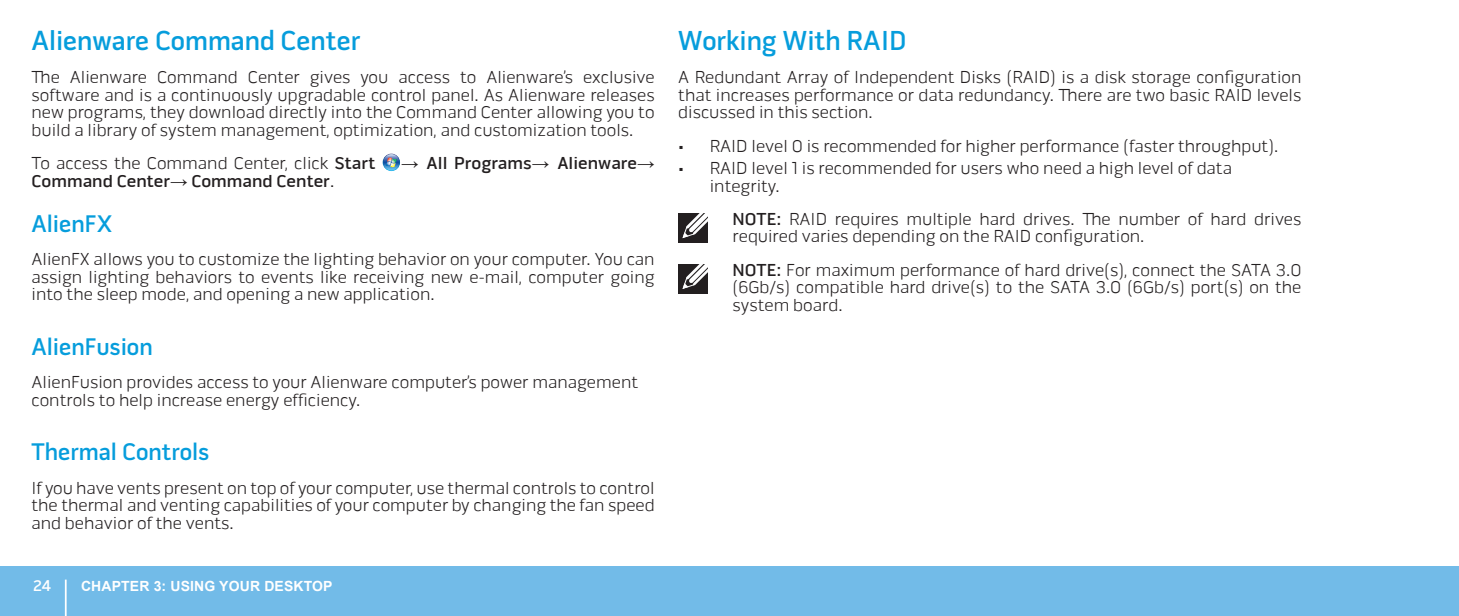
<style>
.page{position:relative;width:1459px;height:616px;background:#fff}
.page>*{position:absolute;margin:0;border:0;box-sizing:border-box;transform-origin:0 0}
.AW_Head1{font:600 28px "Pill Gothic 600 mg";color:#069ddc}
.AW_Head2{font:600 24.5px "Pill Gothic 600 mg";color:#069ddc}
.AW_Paragraph{font:600 24.5px "Pill Gothic 600 mg";color:#069ddc}
.AW_Paragraph-2{font:300 17.5px/17.5px "Pill Alt 600 mg";color:#231f20;text-align:justify}
.AW_NOTE_NOTICE_CAUT{font:300 17.5px/17.5px "Pill Alt 600 mg";color:#231f20}
.AW_Bullet{font:300 17.5px/17.5px "Pill Alt 600 mg";color:#231f20}
.AW_Bullet_First{font:300 17.5px "Pill Alt 600 mg";color:#231f20}
.AW_Paragraph-3{font:500 17.5px "Pill Alt 600 mg";color:#231f20}
.t1{font:500 15.75px "Pill Alt 600 mg";color:#fff}
.t2{font:700 14px "Arial";letter-spacing:.01em;color:#fff}
.s1{font-weight:500}
.s2{font-family:"Arial";font-weight:400}
</style>
<div class="page">
<div style="left:0;top:566px;width:1458px;height:49px;background:#72bbe8"></div>
<hr style="left:65px;top:579px;width:2px;height:36px;background:#fff">
<svg style="left:383px;top:153px;width:17px;height:18px"></svg>
<svg style="left:383px;top:154px;width:16px;height:16px"></svg>
<svg style="left:386px;top:157px;width:11px;height:10px"></svg>
<div style="left:678px;top:213px;width:30px;height:29px;background:#231f20"></div>
<svg style="left:682px;top:213px;width:26px;height:26px"></svg>
<div style="left:678px;top:263px;width:30px;height:30px;background:#231f20"></div>
<svg style="left:682px;top:263px;width:26px;height:26px"></svg>
<p class="AW_Head1" style="left:32px;top:29px;width:330px">Alienware Command Center</p>
<p class="AW_Paragraph-2" style="left:32px;top:69px;width:624px">The Alienware Command Center gives you access to Alienware’s exclusive software and is a continuously upgradable control panel. As Alienware releases new programs, they download directly into the Command Center allowing you to build a library of system management, optimization, and customization tools.</p>
<p class="AW_Paragraph-2" style="left:32px;top:154px;width:345px">To access the Command Center, click <span class="s1">Start</span></p>
<p class="AW_Paragraph-3" style="left:401px;top:153px;width:255px"><span class="s2">→</span> All Programs<span class="s2">→</span> Alienware<span class="s2">→</span></p>
<p class="AW_Paragraph-3" style="left:32px;top:170px;width:305px">Command Center<span class="s2">→</span> Command Center<span class="s2">.</span></p>
<p class="AW_Paragraph" style="left:32px;top:213px;width:82px">AlienFX</p>
<p class="AW_Paragraph-2" style="left:32px;top:250px;width:624px">AlienFX allows you to customize the lighting behavior on your computer. You can assign lighting behaviors to events like receiving new e-mail, computer going into the sleep mode, and opening a new application.</p>
<p class="AW_Head2" style="left:32px;top:336px;width:123px">AlienFusion</p>
<p class="AW_Paragraph-2" style="left:32px;top:373px;width:608px">AlienFusion provides access to your Alienware computer’s power management controls to help increase energy efficiency.</p>
<p class="AW_Head2" style="left:32px;top:442px;width:179px">Thermal Controls</p>
<p class="AW_Paragraph-2" style="left:32px;top:478px;width:624px">If you have vents present on top of your computer, use thermal controls to control the thermal and venting capabilities of your computer by changing the fan speed and behavior of the vents.</p>
<p class="t1" style="left:33px;top:576px;width:20px">24</p>
<p class="t2" style="left:81px;top:576px;width:253px">CHAPTER 3: USING YOUR DESKTOP</p>
<p class="AW_Head1" style="left:678px;top:29px;width:229px">Working With RAID</p>
<p class="AW_Paragraph-2" style="left:678px;top:69px;width:624px">A Redundant Array of Independent Disks (RAID) is a disk storage configuration that increases performance or data redundancy. There are two basic RAID levels discussed in this section.</p>
<p class="AW_Bullet_First" style="left:678px;top:135px;width:601px">• RAID level 0 is recommended for higher performance (faster throughput).</p>
<p class="AW_Bullet" style="left:710px;top:159px;width:524px;text-indent:-32px">• RAID level 1 is recommended for users who need a high level of data integrity.</p>
<p class="AW_NOTE_NOTICE_CAUT" style="left:732px;top:210px;width:570px"><span class="s1">NOTE:</span> RAID requires multiple hard drives. The number of hard drives required varies depending on the RAID configuration.</p>
<p class="AW_NOTE_NOTICE_CAUT" style="left:732px;top:261px;width:570px;text-align:justify"><span class="s1">NOTE:</span> For maximum performance of hard drive(s), connect the SATA 3.0 (6Gb/s) compatible hard drive(s) to the SATA 3.0 (6Gb/s) port(s) on the system board.</p>
</div>
